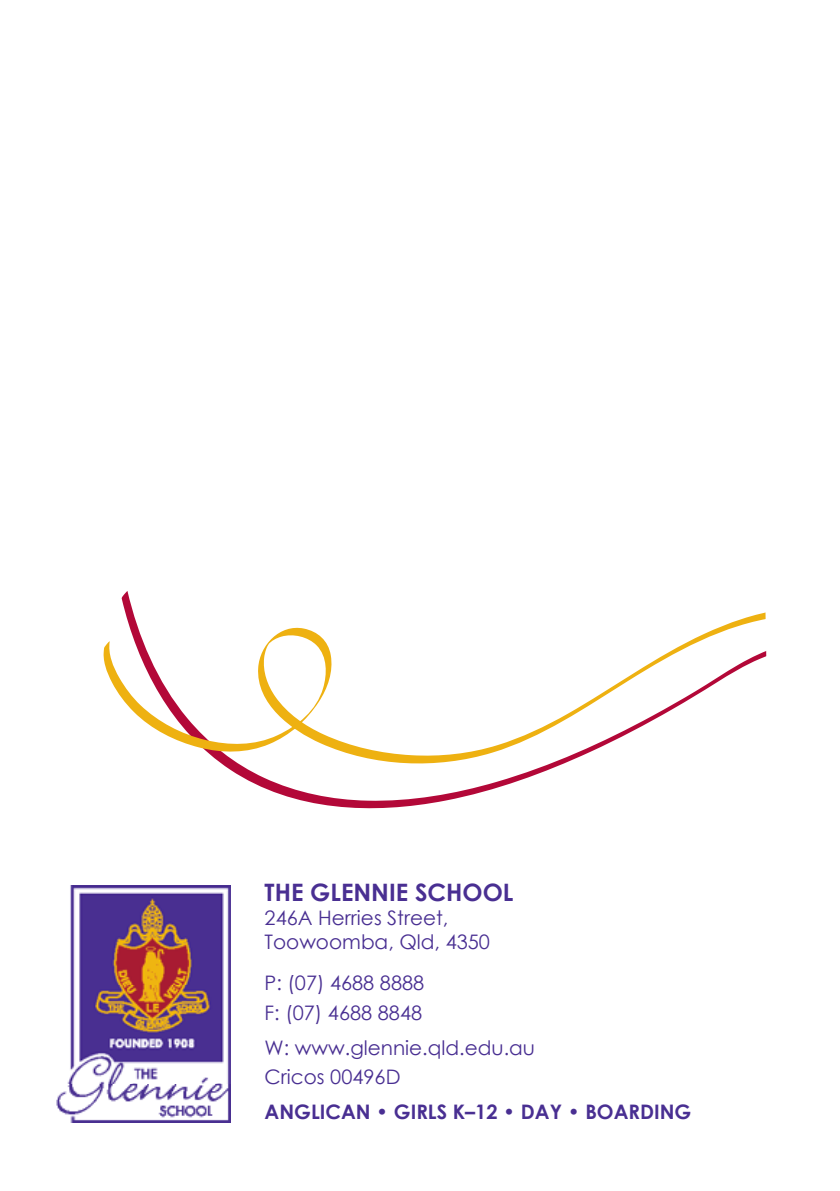
<style>
.page{position:relative;width:840px;height:1191px;background:#fff}
.page>*{position:absolute;margin:0;border:0;box-sizing:border-box;transform-origin:0 0}
.t1{font:700 24px "Century Gothic";color:#492f92}
.t2{font:20px/29.6px "Century Gothic";color:#492f92}
.t3{font:700 20px "Century Gothic";color:#492f92}
</style>
<div class="page">
<img style="left:56px;top:885px;width:174px;height:237px">
<svg style="left:121px;top:591px;width:429px;height:218px"></svg>
<svg style="left:103px;top:606px;width:664px;height:163px"></svg>
<p class="t1" style="left:264px;top:874px;width:250px">THE GLENNIE SCHOOL</p>
<p class="t2" style="left:264px;top:905px;width:227px;line-height:24px">246A Herries Street,<br>Toowoomba, Qld, 4350</p>
<p class="t2" style="left:264px;top:968px;width:161px">P: (07) 4688 8888<br>F: (07) 4688 8848</p>
<p class="t2" style="left:264px;top:1032px;width:272px">W: www.glennie.qld.edu.au<br>Cricos 00496D</p>
<p class="t3" style="left:264px;top:1096px;width:428px">ANGLICAN • GIRLS K–12 • DAY • BOARDING</p>
</div>
